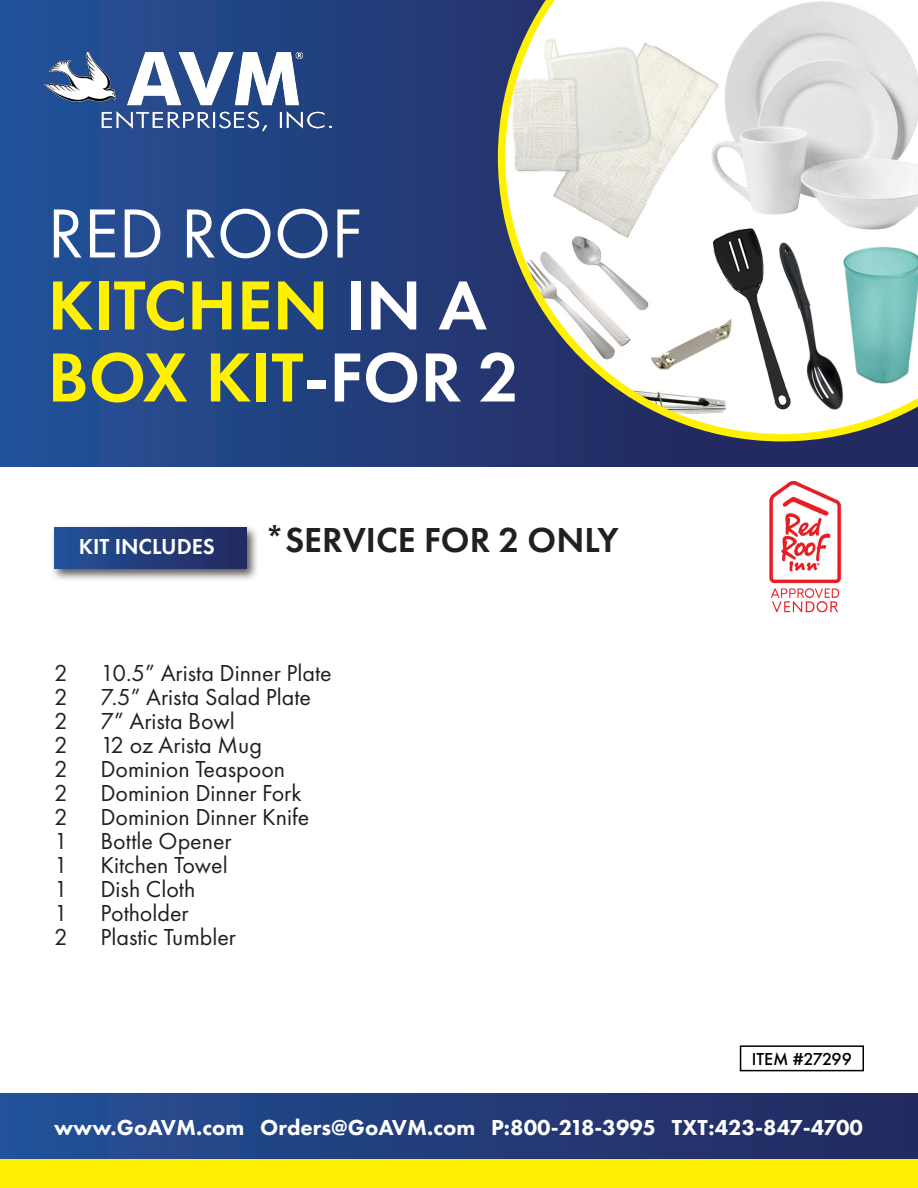
<style>
.page{position:relative;width:918px;height:1188px;background:#fff}
.page>*{position:absolute;margin:0;border:0;box-sizing:border-box;transform-origin:0 0}
.t1{font:600 72px "Futura PT";color:#fff101}
.t2{font:72px "Futura PT";color:#fff}
.t3{font:600 36px "Futura PT";color:#231f20}
.t4{font:24px/24px "Futura PT";color:#231f20}
.t5{font:800 22.5px "Futura PT";color:#fff}
.t6{font:600 22.5px "Futura PT";color:#fff}
.t7{font:500 18px "Futura PT";color:#000}
.s1{color:#fff}
</style>
<div class="page">
<div style="left:0;top:1094px;width:918px;height:66px;background:linear-gradient(to right,#235197,#23295e)"></div>
<div style="left:0;top:1160px;width:918px;height:28px;background:#fff101"></div>
<div style="left:0;top:0;width:918px;height:467px;background:linear-gradient(to right,#235096,#222256)"></div>
<svg style="left:498px;top:0;width:420px;height:441px"></svg>
<img style="left:38px;top:53px;width:300px;height:84px">
<div style="left:51px;top:524px;width:209px;height:58px;background:#231f20;opacity:.75"></div>
<div style="left:54px;top:528px;width:192px;height:41px;background:linear-gradient(to right,#235198,#23295e)"></div>
<div style="left:740px;top:1045px;width:124px;height:26px;border:2px solid #000"></div>
<img style="left:769px;top:481px;width:73px;height:132px">
<p class="t2" style="left:48px;top:191px;width:316px">RED ROOF</p>
<p class="t1" style="left:48px;top:260px;width:441px">KITCHEN <span class="s1">IN A</span></p>
<p class="t1" style="left:48px;top:332px;width:473px">BOX KIT<span class="s1">-FOR 2</span></p>
<p class="t6" style="left:79px;top:533px;width:138px">KIT INCLUDES</p>
<p class="t3" style="left:265px;top:518px;width:355px">*SERVICE FOR 2 ONLY</p>
<p class="t4" style="left:54px;top:661px;width:15px">2</p>
<p class="t4" style="left:54px;top:685px;width:15px">2</p>
<p class="t4" style="left:54px;top:709px;width:15px">2</p>
<p class="t4" style="left:54px;top:733px;width:15px">2</p>
<p class="t4" style="left:54px;top:757px;width:15px">2</p>
<p class="t4" style="left:54px;top:781px;width:15px">2</p>
<p class="t4" style="left:54px;top:805px;width:15px">2</p>
<p class="t4" style="left:54px;top:829px;width:15px">1</p>
<p class="t4" style="left:54px;top:853px;width:15px">1</p>
<p class="t4" style="left:54px;top:877px;width:15px">1</p>
<p class="t4" style="left:54px;top:901px;width:15px">1</p>
<p class="t4" style="left:54px;top:925px;width:15px">2</p>
<p class="t4" style="left:100px;top:661px;width:233px">10.5” Arista Dinner Plate</p>
<p class="t4" style="left:100px;top:685px;width:212px">7.5” Arista Salad Plate</p>
<p class="t4" style="left:100px;top:709px;width:136px">7” Arista Bowl</p>
<p class="t4" style="left:100px;top:733px;width:211px">12 oz Arista Mug<br>Dominion Teaspoon<br>Dominion Dinner Fork<br>Dominion Dinner Knife<br>Bottle Opener<br>Kitchen Towel</p>
<p class="t4" style="left:100px;top:877px;width:96px">Dish Cloth</p>
<p class="t4" style="left:100px;top:901px;width:90px">Potholder</p>
<p class="t4" style="left:100px;top:925px;width:137px">Plastic Tumbler</p>
<p class="t7" style="left:752px;top:1048px;width:102px">ITEM #27299</p>
<p class="t5" style="left:54px;top:1113px;width:811px">www.GoAVM.com Orders@GoAVM.com P:800-218-3995 TXT:423-847-4700</p>
</div>
